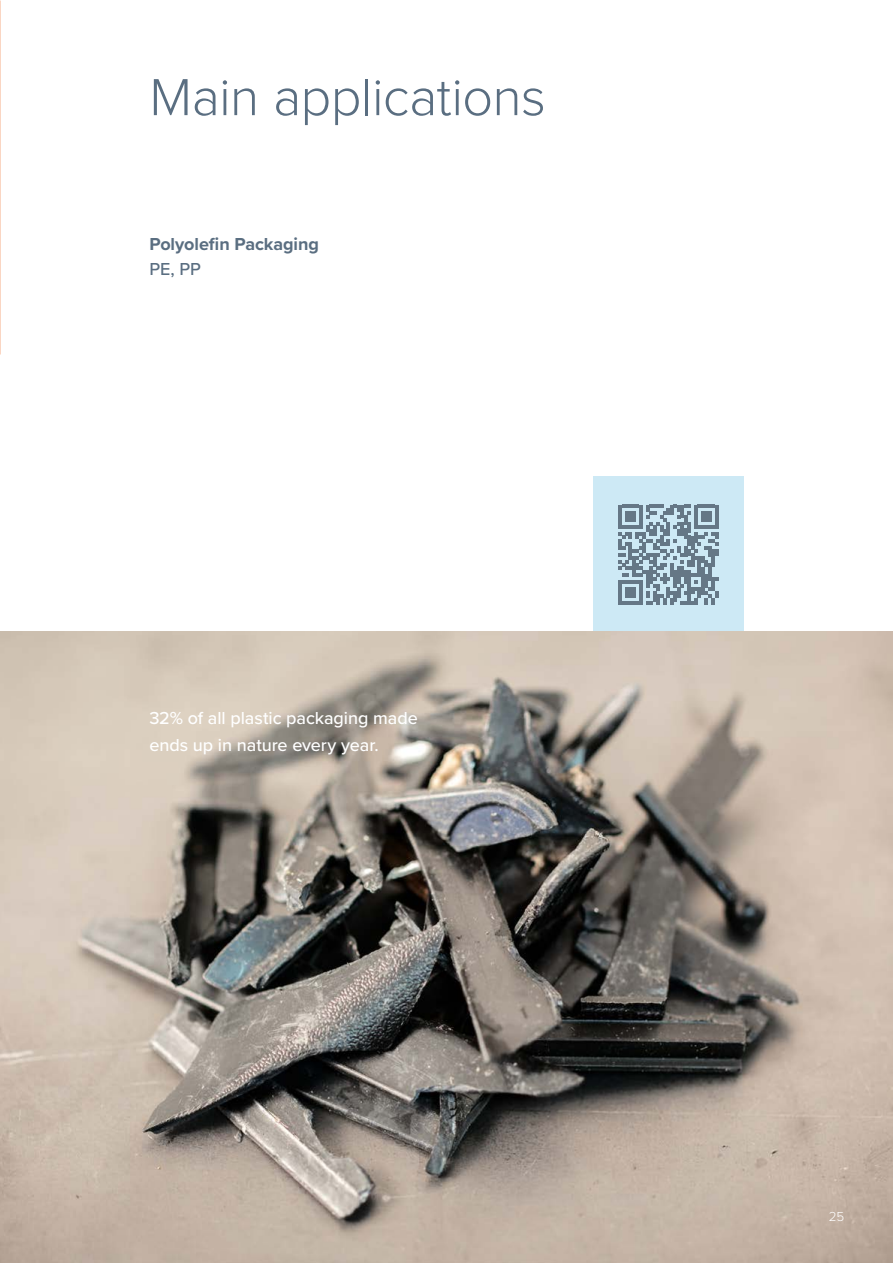
<style>
.page{position:relative;width:893px;height:1263px;background:#fff}
.page>*{position:absolute;margin:0;border:0;box-sizing:border-box;transform-origin:0 0}
.t1{font:300 54px "Proxima Nova";letter-spacing:-.01em;color:#5a6e81}
.t2{font:500 18px/27px "Proxima Nova";letter-spacing:-.005em;color:#fff}
.t3{font:700 18px "Proxima Nova";letter-spacing:-.005em;color:#5a6e81}
.t4{font:500 18px "Proxima Nova";color:#5a6e81}
.t5{font:300 13.5px "Proxima Nova";color:#fff}
</style>
<div class="page">
<hr style="left:0;top:354px;width:1px;height:909px;background:#0092ce">
<div style="left:593px;top:476px;width:151px;height:171px;background:#cde9f5"></div>
<img style="left:0;top:631px;width:893px;height:632px">
<svg style="left:618px;top:505px;width:100px;height:100px"></svg>
<h1 class="t1" style="left:149px;top:57px;width:398px">Main applications</h1>
<p class="t3" style="left:149px;top:230px;width:171px">Polyolefin Packaging</p>
<p class="t4" style="left:149px;top:256px;width:53px">PE, PP</p>
<p class="t2" style="left:149px;top:704px;width:270px">32% of all plastic packaging made ends up in nature every year.</p>
<p class="t5" style="left:829px;top:1206px;width:17px">25</p>
</div>
